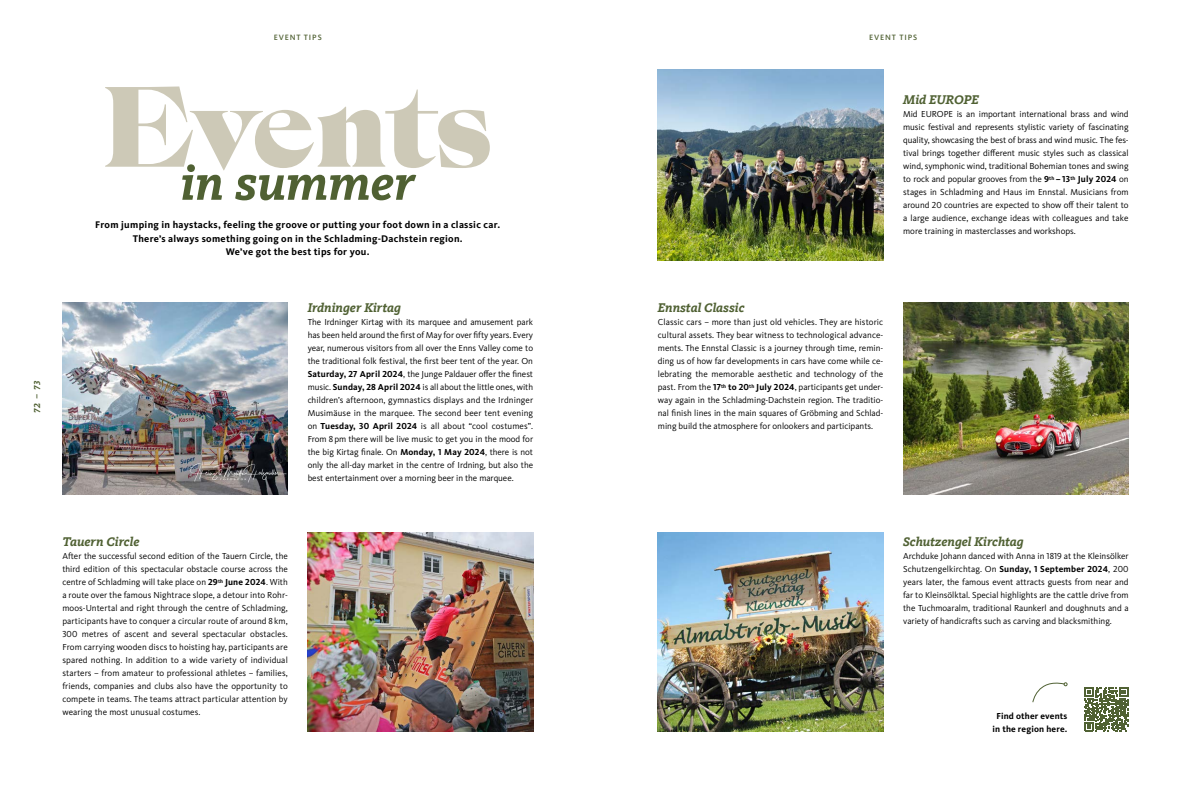
<style>
.page{position:relative;width:1191px;height:794px;background:#fff}
.page>*{position:absolute;margin:0;border:0;box-sizing:border-box;transform-origin:0 0}
.t1{font:107px "Africa Betri Drylands";letter-spacing:-.01em;color:#cdc9b7}
.t2{font:italic 700 50px "Kievit Slab Offc";color:#506133}
.t3{font:italic 700 13px "Kievit Slab Offc";color:#506133}
.t4{font:700 10px/13px "Kievit Pro";letter-spacing:.03em;color:#000;text-align:center}
.t5{font:9px/13px "Kievit Pro";color:#000;text-align:justify}
.t6{font:700 9px/13px "Kievit Pro";letter-spacing:.02em;color:#000;text-align:center}
.t7{font:italic 700 9px "Kievit Slab Pro";color:#506133}
.t8{font:500 8px "Kievit Pro";letter-spacing:.11em;color:#506133}
.s1{font-weight:700}
</style>
<div class="page">
<img style="left:62px;top:303px;width:226px;height:191px">
<img style="left:658px;top:69px;width:225px;height:192px">
<img style="left:658px;top:532px;width:225px;height:199px">
<img style="left:903px;top:303px;width:225px;height:191px">
<img style="left:308px;top:532px;width:225px;height:199px">
<svg style="left:1032px;top:682px;width:35px;height:20px"></svg>
<svg style="left:1084px;top:687px;width:44px;height:44px"></svg>
<p class="t7" style="left:32px;top:413px;width:34px;rotate:-90deg">72 – 73</p>
<p class="t8" style="left:274px;top:33px;width:50px">EVENT TIPS</p>
<p class="t8" style="left:869px;top:33px;width:50px">EVENT TIPS</p>
<h1 class="t1" style="left:102px;top:76px;width:393px">Events</h1>
<h2 class="t2" style="left:180px;top:153px;width:236px">in summer</h2>
<p class="t4" style="left:95px;top:219px;width:406px">From jumping in haystacks, feeling the groove or putting your foot down in a classic car.<br>There’s always something going on in the Schladming-Dachstein region.<br>We’ve got the best tips for you.</p>
<h3 class="t3" style="left:308px;top:300px;width:95px">Irdninger Kirtag</h3>
<p class="t5" style="left:308px;top:315px;width:227px">The Irdninger Kirtag with its marquee and amusement park has been held around the first of May for over fifty years. Every year, numerous visitors from all over the Enns Valley come to the traditional folk festival, the first beer tent of the year. On <span class="s1">Saturday, 27 April 2024</span>, the Junge Paldauer offer the finest music. <span class="s1">Sunday, 28 April 2024</span> is all about the little ones, with children’s afternoon, gymnastics displays and the Irdninger Musimäuse in the marquee. The second beer tent evening on <span class="s1">Tuesday, 30 April 2024</span> is all about “cool costumes”.<br>From 8pm there will be live music to get you in the mood for the big Kirtag finale. On <span class="s1">Monday, 1 May 2024</span>, there is not only the all-day market in the centre of Irdning, but also the best entertainment over a morning beer in the marquee.</p>
<h3 class="t3" style="left:62px;top:534px;width:79px">Tauern Circle</h3>
<p class="t5" style="left:62px;top:549px;width:227px">After the successful second edition of the Tauern Circle, the third edition of this spectacular obstacle course across the centre of Schladming will take place on <span class="s1">29</span><sup>th</sup> <span class="s1">June 2024</span>. With a route over the famous Nightrace slope, a detour into Rohr&shy;moos-Untertal and right through the centre of Schladming, participants have to conquer a circular route of around 8 km, 300 metres of ascent and several spectacular obstacles.<br>From carrying wooden discs to hoisting hay, participants are spared nothing. In addition to a wide variety of individual starters – from amateur to professional athletes – families, friends, companies and clubs also have the opportunity to compete in teams. The teams attract particular attention by wearing the most unusual costumes.</p>
<h3 class="t3" style="left:903px;top:92px;width:77px">Mid EUROPE</h3>
<p class="t5" style="left:903px;top:107px;width:227px">Mid EUROPE is an important international brass and wind music festival and represents stylistic variety of fascinating quality, showcasing the best of brass and wind music. The fes&shy;tival brings together different music styles such as classical wind, symphonic wind, traditional Bohemian tones and swing to rock and popular grooves from the <span class="s1">9</span><sup>th</sup> <span class="s1">– 13</span><sup>th</sup> <span class="s1">July 2024</span> on stages in Schladming and Haus im Ennstal. Musicians from around 20 countries are expected to show off their talent to a large audience, exchange ideas with colleagues and take more training in masterclasses and workshops.</p>
<h3 class="t3" style="left:658px;top:300px;width:88px">Ennstal Classic</h3>
<p class="t5" style="left:658px;top:315px;width:227px">Classic cars – more than just old vehicles. They are historic cultural assets. They bear witness to technological advance&shy;ments. The Ennstal Classic is a journey through time, remin&shy;ding us of how far developments in cars have come while ce&shy;lebrating the memorable aesthetic and technology of the past. From the <span class="s1">17</span><sup>th</sup> <span class="s1">to 20</span><sup>th</sup> <span class="s1">July 2024</span>, participants get under&shy;way again in the Schladming-Dachstein region. The traditio&shy;nal finish lines in the main squares of Gröbming and Schlad&shy;ming build the atmosphere for onlookers and participants.</p>
<h3 class="t3" style="left:903px;top:534px;width:122px">Schutzengel Kirchtag</h3>
<p class="t5" style="left:903px;top:549px;width:227px">Archduke Johann danced with Anna in 1819 at the Kleinsölker Schutzengelkirchtag. On <span class="s1">Sunday, 1 September 2024</span>, 200 years later, the famous event attracts guests from near and far to Kleinsölktal. Special highlights are the cattle drive from the Tuchmoaralm, traditional Raunkerl and doughnuts and a variety of handicrafts such as carving and blacksmithing.</p>
<p class="t6" style="left:992px;top:709px;width:76px">Find other events in the region here.</p>
</div>
